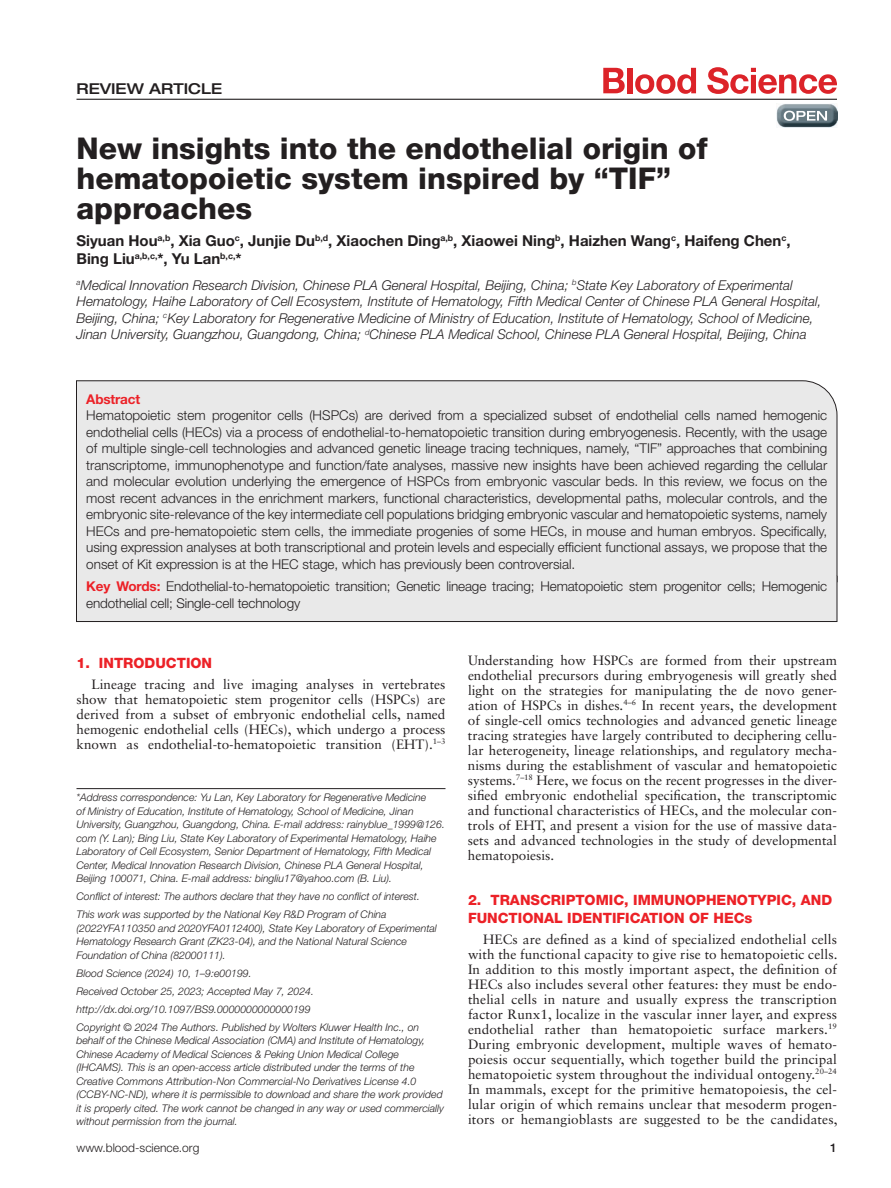
<style>
.page{position:relative;width:891px;height:1188px;background:#fff}
.page>*{position:absolute;margin:0;border:0;box-sizing:border-box;transform-origin:0 0}
.t1{font:800 30px/30px "Helvetica Neue LT Std";color:#231f20}
.t2{font:700 15px/18px "Helvetica Neue LT Std";color:#231f20}
.t3{font:500 expanded 15px "Helvetica Neue LT Std";color:#231f20}
.t4{font:800 14.25px/18px "Helvetica Neue LT Std";color:#ec2127}
.t5{font:13.5px/15px "Sabon LT Std";color:#231f20;text-align:justify}
.t6{font:300 13.5px/16.5px "Helvetica Neue LT Std";letter-spacing:-.01em;color:#231f20;text-align:justify}
.t7{font:italic 300 13.5px/16.5px "Helvetica Neue LT Std";color:#231f20}
.t8{font:700 13.5px "Helvetica Neue LT Std";letter-spacing:-.01em;color:#ec2127}
.t9{font:300 12px "Helvetica Neue LT Std";color:#231f20}
.t10{font:500 12px "Helvetica Neue LT Std";color:#231f20}
.t11{font:italic 300 10.5px/13.5px "Helvetica Neue LT Std";color:#231f20}
.s1{font-weight:700;color:#ec2127}
</style>
<div class="page">
<hr style="left:76px;top:99px;width:761px;height:1px;background:#231f20">
<img style="left:776px;top:104px;width:61px;height:24px">
<svg style="left:784px;top:111px;width:43px;height:10px"></svg>
<svg style="left:603px;top:68px;width:22px;height:25px"></svg>
<div style="left:627px;top:68px;width:5px;height:25px;background:#dc2329"></div>
<svg style="left:635px;top:68px;width:61px;height:26px"></svg>
<svg style="left:707px;top:67px;width:130px;height:27px"></svg>
<div style="left:76px;top:380px;width:762px;height:203px;background:#e9e9e9"></div>
<div style="left:76px;top:576px;width:761px;height:46px;background:#e9e9e9"></div>
<div style="left:76px;top:575px;width:761px;height:47px;border:1px solid #231f20"></div>
<hr style="left:76px;top:788px;width:370px;height:1px;background:#231f20">
<p class="t3" style="left:76px;top:80px;width:147px">REVIEW ARTICLE</p>
<h1 class="t1" style="left:76px;top:134px;width:633px">New insights into the endothelial origin of hematopoietic system inspired by “TIF” approaches</h1>
<p class="t2" style="left:76px;top:232px;width:716px">Siyuan Hou<sup>a,b</sup>, Xia Guo<sup>c</sup>, Junjie Du<sup>b,d</sup>, Xiaochen Ding<sup>a,b</sup>, Xiaowei Ning<sup>b</sup>, Haizhen Wang<sup>c</sup>, Haifeng Chen<sup>c</sup>,<br>Bing Liu<sup>a,b,c,</sup>*, Yu Lan<sup>b,c,</sup>*</p>
<p class="t7" style="left:76px;top:277px;width:746px"><sup>a</sup>Medical Innovation Research Division, Chinese PLA General Hospital, Beijing, China; <sup>b</sup>State Key Laboratory of Experimental Hematology, Haihe Laboratory of Cell Ecosystem, Institute of Hematology, Fifth Medical Center of Chinese PLA General Hospital, Beijing, China; <sup>c</sup>Key Laboratory for Regenerative Medicine of Ministry of Education, Institute of Hematology, School of Medicine, Jinan University, Guangzhou, Guangdong, China; <sup>d</sup>Chinese PLA Medical School, Chinese PLA General Hospital, Beijing, China</p>
<p class="t8" style="left:86px;top:391px;width:56px">Abstract</p>
<p class="t6" style="left:86px;top:407px;width:743px">Hematopoietic stem progenitor cells (HSPCs) are derived from a specialized subset of endothelial cells named hemogenic endothelial cells (HECs) via a process of endothelial-to-hematopoietic transition during embryogenesis. Recently, with the usage of multiple single-cell technologies and advanced genetic lineage tracing techniques, namely, “TIF” approaches that combining transcriptome, immunophenotype and function/fate analyses, massive new insights have been achieved regarding the cellular and molecular evolution underlying the emergence of HSPCs from embryonic vascular beds. In this review, we focus on the most recent advances in the enrichment markers, functional characteristics, developmental paths, molecular controls, and the embryonic site-relevance of the key intermediate cell populations bridging embryonic vascular and hematopoietic systems, namely HECs and pre-hematopoietic stem cells, the immediate progenies of some HECs, in mouse and human embryos. Specifically, using expression analyses at both transcriptional and protein levels and especially efficient functional assays, we propose that the onset of Kit expression is at the HEC stage, which has previously been controversial.</p>
<p class="t6" style="left:86px;top:578px;width:743px"><span class="s1">Key Words:</span> Endothelial-to-hematopoietic transition; Genetic lineage tracing; Hematopoietic stem progenitor cells; Hemogenic endothelial cell; Single-cell technology</p>
<p class="t4" style="left:76px;top:654px;width:137px">1. INTRODUCTION</p>
<p class="t5" style="left:77px;top:677px;width:371px;text-indent:15px">Lineage tracing and live imaging analyses in vertebrates show that hematopoietic stem progenitor cells (HSPCs) are derived from a subset of embryonic endothelial cells, named hemogenic endothelial cells (HECs), which undergo a process known as endothelial-to-hematopoietic transition (EHT).<sup>1–3</sup></p>
<p class="t11" style="left:76px;top:790px;width:370px">*Address correspondence: Yu Lan, Key Laboratory for Regenerative Medicine<br>of Ministry of Education, Institute of Hematology, School of Medicine, Jinan University, Guangzhou, Guangdong, China. E-mail address: rainyblue_1999@126. com (Y. Lan); Bing Liu, State Key Laboratory of Experimental Hematology, Haihe Laboratory of Cell Ecosystem, Senior Department of Hematology, Fifth Medical Center, Medical Innovation Research Division, Chinese PLA General Hospital, Beijing 100071, China. E-mail address: bingliu17@yahoo.com (B. Liu).</p>
<p class="t11" style="left:76px;top:887px;width:345px;line-height:18px">Conflict of interest: The authors declare that they have no conflict of interest.<br>This work was supported by the National Key R&amp;D Program of China</p>
<p class="t11" style="left:76px;top:921px;width:362px">(2022YFA110350 and 2020YFA0112400), State Key Laboratory of Experimental<br>Hematology Research Grant (ZK23-04), and the National Natural Science<br>Foundation of China (82000111).</p>
<p class="t11" style="left:76px;top:964px;width:344px;line-height:18px">Blood Science (2024) 10, 1–9:e00199.<br>Received October 25, 2023; Accepted May 7, 2024. http://dx.doi.org/10.1097/BS9.0000000000000199<br>Copyright © 2024 The Authors. Published by Wolters Kluwer Health Inc., on</p>
<p class="t11" style="left:76px;top:1033px;width:369px">behalf of the Chinese Medical Association (CMA) and Institute of Hematology, Chinese Academy of Medical Sciences &amp; Peking Union Medical College (IHCAMS). This is an open-access article distributed under the terms of the Creative Commons Attribution-Non Commercial-No Derivatives License 4.0 (CCBY-NC-ND), where it is permissible to download and share the work provided it is properly cited. The work cannot be changed in any way or used commercially without permission from the journal.</p>
<p class="t5" style="left:468px;top:653px;width:371px">Understanding how HSPCs are formed from their upstream endothelial precursors during embryogenesis will greatly shed light on the strategies for manipulating the de novo gener&shy;ation of HSPCs in dishes.<sup>4–6</sup> In recent years, the development of single-cell omics technologies and advanced genetic lineage tracing strategies have largely contributed to deciphering cellu&shy;lar heterogeneity, lineage relationships, and regulatory mecha&shy;nisms during the establishment of vascular and hematopoietic systems.<sup>7–18</sup> Here, we focus on the recent progresses in the diver&shy;sified embryonic endothelial specification, the transcriptomic and functional characteristics of HECs, and the molecular con&shy;trols of EHT, and present a vision for the use of massive data&shy;sets and advanced technologies in the study of developmental hematopoiesis.</p>
<p class="t4" style="left:468px;top:891px;width:366px">2. TRANSCRIPTOMIC, IMMUNOPHENOTYPIC, AND<br>FUNCTIONAL IDENTIFICATION OF HECs</p>
<p class="t5" style="left:468px;top:932px;width:371px;text-indent:15px">HECs are defined as a kind of specialized endothelial cells with the functional capacity to give rise to hematopoietic cells.<br>In addition to this mostly important aspect, the definition of HECs also includes several other features: they must be endo&shy;thelial cells in nature and usually express the transcription factor Runx1, localize in the vascular inner layer, and express endothelial rather than hematopoietic surface markers.<sup>19<br></sup>During embryonic development, multiple waves of hemato&shy;poiesis occur sequentially, which together build the principal hematopoietic system throughout the individual ontogeny.<sup>20–24<br></sup>In mammals, except for the primitive hematopoiesis, the cel&shy;lular origin of which remains unclear that mesoderm progen&shy;itors or hemangioblasts are suggested to be the candidates,</p>
<p class="t9" style="left:76px;top:1140px;width:124px">www.blood-science.org</p>
<p class="t10" style="left:830px;top:1140px;width:8px">1</p>
</div>
